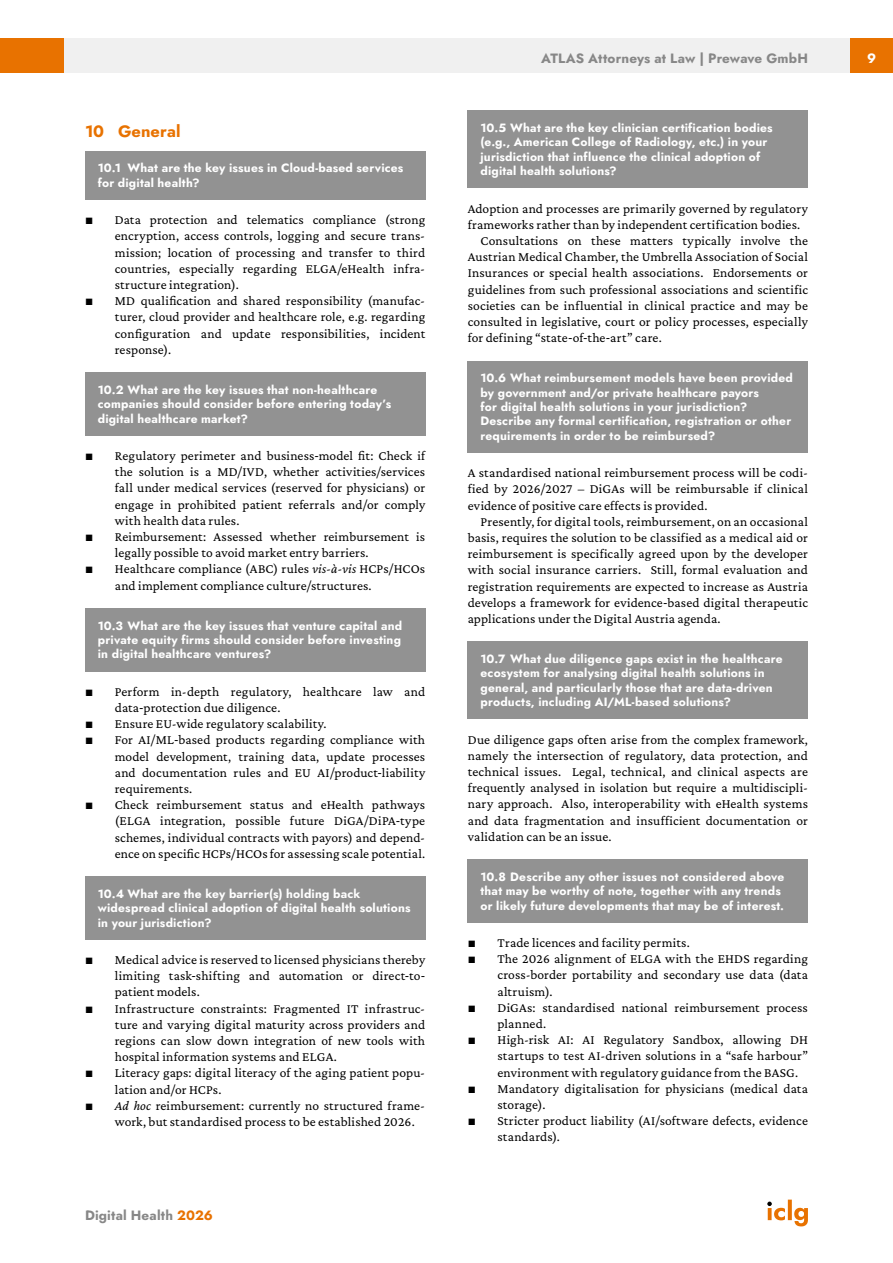
<style>
.page{position:relative;width:893px;height:1263px;background:#fff}
.page>*{position:absolute;margin:0;border:0;box-sizing:border-box;transform-origin:0 0}
.MS_Heading{font:16.5px "Jost";letter-spacing:.005em;color:#e87200}
.MS_Body_Text_-_Second_Paragraph{font:13.5px/16.2px "Crimson Pro";letter-spacing:.01em;color:#000;text-align:justify}
.MS_Body_Text_-_First_Paragraph{font:13.5px/16.2px "Crimson Pro";letter-spacing:.01em;color:#000;text-align:justify}
.t1{font:13.5px "Jost";letter-spacing:.01em;color:#878787}
.t2{font:13.5px "Jost";color:#fff}
.MS_-_Question{font:12px/14.4px "Jost";letter-spacing:.015em;color:#fff}
.MS_-_Question_following_section{font:12px/14.4px "Jost";letter-spacing:.015em;color:#fff}
.s1{font-family:"Garamond"}
.s2{font-family:"Cambria Math"}
.s3{font-style:italic}
.s4{color:#e87200}
</style>
<div class="page">
<div style="left:64px;top:38px;width:786px;height:34px;background:#f0f0f0"></div>
<div style="left:850px;top:38px;width:43px;height:34px;background:#e87200"></div>
<div style="left:0;top:38px;width:64px;height:34px;background:#e87200"></div>
<svg style="left:767px;top:1199px;width:41px;height:27px"></svg>
<div style="left:468px;top:111px;width:340px;height:77px;background:#929292"></div>
<div style="left:468px;top:361px;width:340px;height:92px;background:#929292"></div>
<div style="left:468px;top:641px;width:340px;height:78px;background:#929292"></div>
<div style="left:468px;top:859px;width:340px;height:63px;background:#929292"></div>
<div style="left:85px;top:151px;width:340px;height:49px;background:#929292"></div>
<div style="left:85px;top:372px;width:340px;height:64px;background:#929292"></div>
<div style="left:85px;top:608px;width:340px;height:63px;background:#929292"></div>
<div style="left:85px;top:876px;width:340px;height:63px;background:#929292"></div>
<p class="MS_Heading" style="left:85px;top:120px;width:97px">10 General</p>
<p class="MS_-_Question_following_section" style="left:98px;top:161px;width:307px">10.1 What are the key issues in Cloud-based services for digital health?</p>
<p class="MS_Body_Text_-_Second_Paragraph" style="left:115px;top:212px;width:312px;text-indent:-30px"><span class="s1">■</span> Data protection and telematics compliance (strong encryption, access controls, logging and secure trans&shy;mission; location of processing and transfer to third countries, especially regarding ELGA/eHealth infra&shy;structure integration).</p>
<p class="MS_Body_Text_-_Second_Paragraph" style="left:115px;top:293px;width:312px;text-indent:-30px"><span class="s1">■</span> MD qualification and shared responsibility (manufac&shy;turer, cloud provider and healthcare role, e.g. regarding configuration and update responsibilities, incident response).</p>
<p class="MS_-_Question" style="left:98px;top:382px;width:295px">10.2 What are the key issues that non-healthcare companies should consider before entering today’s digital healthcare market?</p>
<p class="MS_Body_Text_-_Second_Paragraph" style="left:115px;top:447px;width:312px;text-indent:-30px"><span class="s1">■</span> Regulatory perimeter and business<span class="s2">‑</span>model fit: Check if the solution is a MD/IVD, whether activities/services fall under medical services (reserved for physicians) or engage in prohibited patient referrals and/or comply with health data rules.</p>
<p class="MS_Body_Text_-_Second_Paragraph" style="left:115px;top:528px;width:312px;text-indent:-30px"><span class="s1">■</span> Reimbursement: Assessed whether reimbursement is legally possible to avoid market entry barriers.</p>
<p class="MS_Body_Text_-_Second_Paragraph" style="left:115px;top:561px;width:312px;text-indent:-30px"><span class="s1">■</span> Healthcare compliance (ABC) rules <span class="s3">vis-à-vis</span> HCPs/HCOs and implement compliance culture/structures.</p>
<p class="MS_-_Question" style="left:98px;top:618px;width:306px;text-align:justify">10.3 What are the key issues that venture capital and private equity firms should consider before investing in digital healthcare ventures?</p>
<p class="MS_Body_Text_-_Second_Paragraph" style="left:115px;top:683px;width:312px;text-indent:-30px"><span class="s1">■</span> Perform in-depth regulatory, healthcare law and data<span class="s2">‑</span>protection due diligence.</p>
<p class="MS_Body_Text_-_Second_Paragraph" style="left:85px;top:715px;width:243px"><span class="s1">■</span> Ensure EU-wide regulatory scalability.</p>
<p class="MS_Body_Text_-_Second_Paragraph" style="left:115px;top:732px;width:312px;text-indent:-30px"><span class="s1">■</span> For AI/ML<span class="s2">‑</span>based products regarding compliance with model development, training data, update processes and documentation rules and EU AI/product<span class="s2">‑</span>liability requirements.</p>
<p class="MS_Body_Text_-_Second_Paragraph" style="left:115px;top:796px;width:312px;text-indent:-30px"><span class="s1">■</span> Check reimbursement status and eHealth pathways (ELGA integration, possible future DiGA/DiPA<span class="s2">‑</span>type schemes, individual contracts with payors) and depend&shy;ence on specific HCPs/HCOs for assessing scale potential.</p>
<p class="MS_-_Question" style="left:98px;top:886px;width:314px">10.4 What are the key barrier(s) holding back widespread clinical adoption of digital health solutions in your jurisdiction?</p>
<p class="MS_Body_Text_-_Second_Paragraph" style="left:115px;top:951px;width:312px;text-indent:-30px"><span class="s1">■</span> Medical advice is reserved to licensed physicians thereby limiting task<span class="s2">‑</span>shifting and automation or direct<span class="s2">‑</span>to<span class="s2">‑ </span>patient models.</p>
<p class="MS_Body_Text_-_Second_Paragraph" style="left:115px;top:1000px;width:312px;text-indent:-30px"><span class="s1">■</span> Infrastructure constraints: Fragmented IT infrastruc&shy;ture and varying digital maturity across providers and regions can slow down integration of new tools with hospital information systems and ELGA.</p>
<p class="MS_Body_Text_-_Second_Paragraph" style="left:115px;top:1065px;width:312px;text-indent:-30px"><span class="s1">■</span> Literacy gaps: digital literacy of the aging patient popu&shy;lation and/or HCPs.</p>
<p class="MS_Body_Text_-_Second_Paragraph" style="left:115px;top:1097px;width:312px;text-indent:-30px"><span class="s1">■</span> <span class="s3">Ad hoc</span> reimbursement: currently no structured frame&shy;work, but standardised process to be established 2026.</p>
<p class="t1" style="left:85px;top:1206px;width:129px">Digital Health <span class="s4">2026</span></p>
<p class="t1" style="left:541px;top:49px;width:268px">ATLAS Attorneys at Law | Prewave GmbH</p>
<p class="t2" style="left:867px;top:49px;width:11px">9</p>
<p class="MS_-_Question" style="left:480px;top:121px;width:294px">10.5 What are the key clinician certification bodies (e.g., American College of Radiology, etc.) in your jurisdiction that influence the clinical adoption of digital health solutions?</p>
<p class="MS_Body_Text_-_First_Paragraph" style="left:468px;top:200px;width:342px">Adoption and processes are primarily governed by regulatory frameworks rather than by independent certification bodies.</p>
<p class="MS_Body_Text_-_Second_Paragraph" style="left:468px;top:232px;width:342px;text-indent:13px">Consultations on these matters typically involve the Austrian Medical Chamber, the Umbrella Association of Social Insurances or special health associations. Endorsements or guidelines from such professional associations and scientific societies can be influential in clinical practice and may be consulted in legislative, court or policy processes, especially for defining “state<span class="s2">‑</span>of<span class="s2">‑</span>the<span class="s2">‑</span>art” care.</p>
<p class="MS_-_Question" style="left:480px;top:371px;width:314px">10.6 What reimbursement models have been provided by government and/or private healthcare payors<br>for digital health solutions in your jurisdiction?<br>Describe any formal certification, registration or other requirements in order to be reimbursed?</p>
<p class="MS_Body_Text_-_First_Paragraph" style="left:468px;top:464px;width:342px">A standardised national reimbursement process will be codi&shy;fied by 2026/2027 – DiGAs will be reimbursable if clinical evidence of positive care effects is provided.</p>
<p class="MS_Body_Text_-_Second_Paragraph" style="left:468px;top:513px;width:342px;text-indent:13px">Presently, for digital tools, reimbursement, on an occasional basis, requires the solution to be classified as a medical aid or reimbursement is specifically agreed upon by the developer with social insurance carriers. Still, formal evaluation and registration requirements are expected to increase as Austria develops a framework for evidence<span class="s2">‑</span>based digital therapeutic applications under the Digital Austria agenda.</p>
<p class="MS_-_Question" style="left:480px;top:652px;width:304px">10.7 What due diligence gaps exist in the healthcare ecosystem for analysing digital health solutions in general, and particularly those that are data-driven products, including AI/ML-based solutions?</p>
<p class="MS_Body_Text_-_First_Paragraph" style="left:468px;top:731px;width:342px">Due diligence gaps often arise from the complex framework, namely the intersection of regulatory, data protection, and technical issues. Legal, technical, and clinical aspects are frequently analysed in isolation but require a multidiscipli&shy;nary approach. Also, interoperability with eHealth systems and data fragmentation and insufficient documentation or validation can be an issue.</p>
<p class="MS_-_Question" style="left:480px;top:869px;width:305px">10.8 Describe any other issues not considered above that may be worthy of note, together with any trends or likely future developments that may be of interest.</p>
<p class="MS_Body_Text_-_Second_Paragraph" style="left:468px;top:934px;width:224px"><span class="s1">■</span> Trade licences and facility permits.</p>
<p class="MS_Body_Text_-_Second_Paragraph" style="left:497px;top:950px;width:312px;text-indent:-30px"><span class="s1">■</span> The 2026 alignment of ELGA with the EHDS regarding cross-border portability and secondary use data (data altruism).</p>
<p class="MS_Body_Text_-_Second_Paragraph" style="left:497px;top:999px;width:312px;text-indent:-30px"><span class="s1">■</span> DiGAs: standardised national reimbursement process planned.</p>
<p class="MS_Body_Text_-_Second_Paragraph" style="left:497px;top:1031px;width:312px;text-indent:-30px"><span class="s1">■</span> High-risk AI: AI Regulatory Sandbox, allowing DH startups to test AI-driven solutions in a “safe harbour” environment with regulatory guidance from the BASG.</p>
<p class="MS_Body_Text_-_Second_Paragraph" style="left:497px;top:1080px;width:312px;text-indent:-30px"><span class="s1">■</span> Mandatory digitalisation for physicians (medical data storage).</p>
<p class="MS_Body_Text_-_Second_Paragraph" style="left:497px;top:1112px;width:312px;text-indent:-30px"><span class="s1">■</span> Stricter product liability (AI/software defects, evidence standards).</p>
</div>
